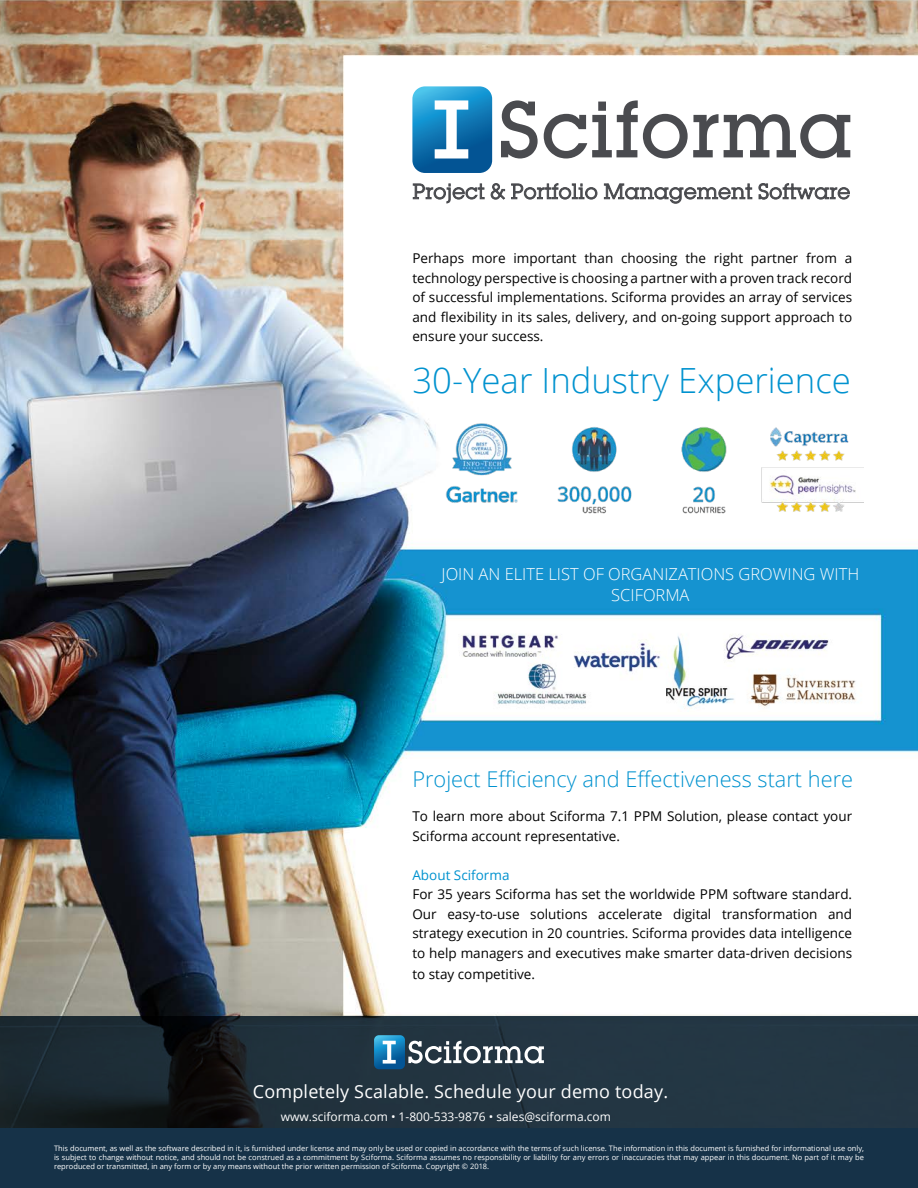
<style>
.page{position:relative;width:918px;height:1188px;background:#fff}
.page>*{position:absolute;margin:0;border:0;box-sizing:border-box;transform-origin:0 0}
.t1{font:300 34.65px "Open Sans";color:#0092cf}
.t2{font:300 21.75px "Open Sans";color:#0092cf}
.t3{font:18px "Open Sans";letter-spacing:.01em;color:#fff}
.t4{font:300 16.5px/21px "Open Sans";color:#fff;text-align:center}
.t5{font:13.5px/19.5px "Open Sans";color:#000;text-align:justify}
.t6{font:13.5px "Open Sans";color:#0092cf}
.t7{font:12px "Open Sans";color:#fff}
.t8{font:7.5px/9px "Open Sans";color:#fff;text-align:justify}
</style>
<div class="page">
<img style="left:0;top:0;width:918px;height:1016px">
<svg style="left:0;top:1016px;width:918px;height:113px;background:#1e2e39"></svg>
<div style="left:0;top:1129px;width:918px;height:59px;background:#163248"></div>
<svg style="left:501px;top:100px;width:37px;height:59px"></svg>
<svg style="left:544px;top:100px;width:306px;height:59px"></svg>
<svg style="left:412px;top:86px;width:80px;height:87px;background:#3d91c2"></svg>
<svg style="left:413px;top:183px;width:72px;height:21px"></svg>
<svg style="left:491px;top:183px;width:14px;height:17px"></svg>
<svg style="left:511px;top:183px;width:87px;height:17px"></svg>
<svg style="left:604px;top:183px;width:148px;height:21px"></svg>
<svg style="left:758px;top:183px;width:92px;height:17px"></svg>
<img style="left:437px;top:420px;width:427px;height:100px">
<img style="left:450px;top:623px;width:417px;height:89px">
<svg style="left:374px;top:1035px;width:170px;height:34px"></svg>
<p class="t5" style="left:412px;top:248px;width:441px">Perhaps more important than choosing the right partner from a technology perspective is choosing a partner with a proven track record of successful implementations. Sciforma provides an array of services and flexibility in its sales, delivery, and on-going support approach to ensure your success.</p>
<p class="t1" style="left:412px;top:357px;width:440px">30-Year Industry Experience</p>
<p class="t4" style="left:442px;top:563px;width:419px">JOIN AN ELITE LIST OF ORGANIZATIONS GROWING WITH<br>SCIFORMA</p>
<p class="t2" style="left:412px;top:764px;width:442px">Project Efficiency and Effectiveness start here</p>
<p class="t5" style="left:412px;top:806px;width:441px">To learn more about Sciforma 7.1 PPM Solution, please contact your<br>Sciforma account representative.</p>
<p class="t6" style="left:412px;top:866px;width:99px">About Sciforma</p>
<p class="t5" style="left:412px;top:884px;width:441px">For 35 years Sciforma has set the worldwide PPM software standard.<br>Our easy-to-use solutions accelerate digital transformation and strategy execution in 20 countries. Sciforma provides data intelligence to help managers and executives make smarter data-driven decisions</p>
<p class="t5" style="left:412px;top:964px;width:124px">to stay competitive.</p>
<p class="t3" style="left:253px;top:1079px;width:417px">Completely Scalable. Schedule your demo today.</p>
<p class="t7" style="left:281px;top:1108px;width:332px">www.sciforma.com • 1-800-533-9876 • sales@sciforma.com</p>
<p class="t8" style="left:54px;top:1143px;width:812px">This document, as well as the software described in it, is furnished under license and may only be used or copied in accordance with the terms of such license. The information in this document is furnished for informational use only, is subject to change without notice, and should not be construed as a commitment by Sciforma. Sciforma assumes no responsibility or liability for any errors or inaccuracies that may appear in this document. No part of it may be reproduced or transmitted, in any form or by any means without the prior written permission of Sciforma. Copyright © 2018.</p>
</div>
